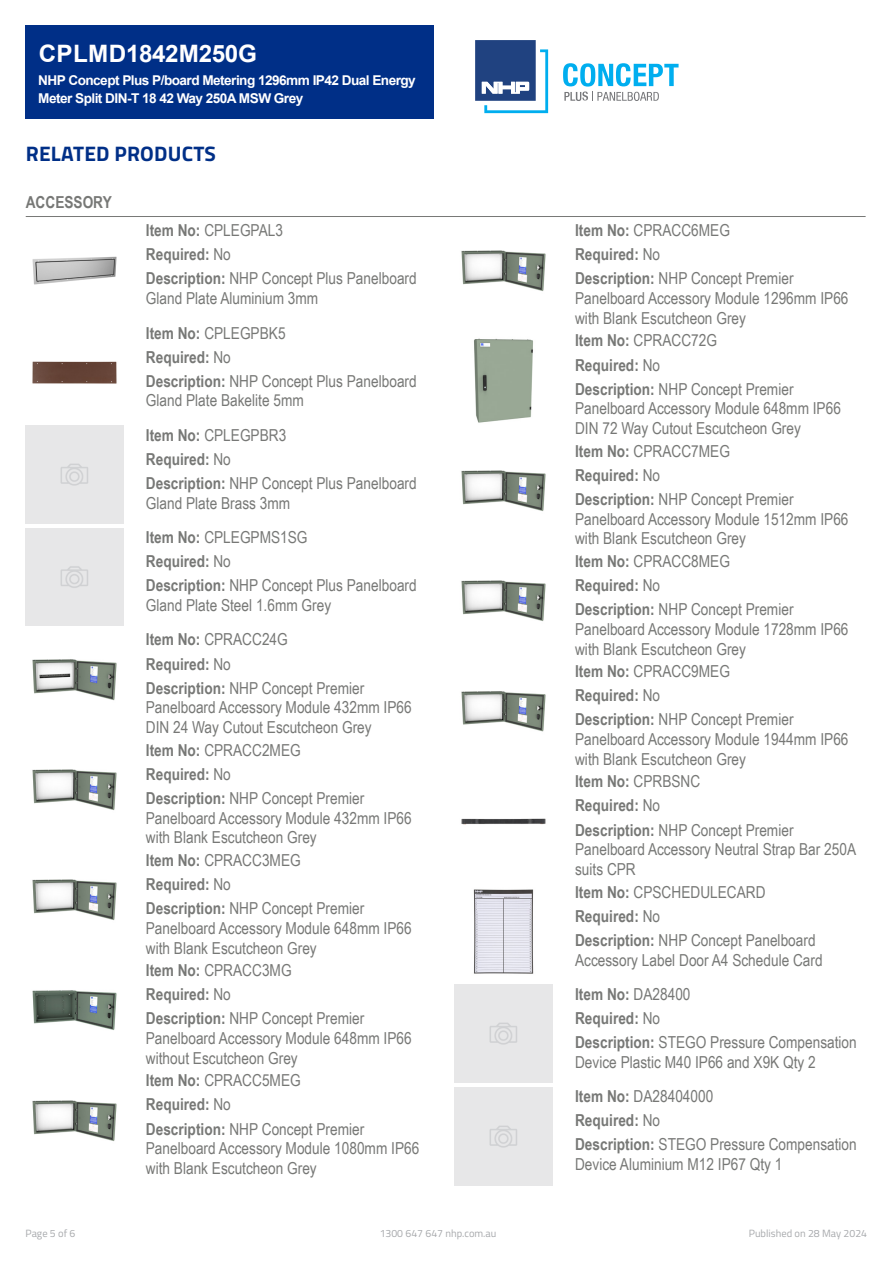
<style>
.page{position:relative;width:893px;height:1263px;background:#fff}
.page>*{position:absolute;margin:0;border:0;box-sizing:border-box;transform-origin:0 0}
.Item_Number{font:700 24px "Arial";color:#fff}
.t1{font:700 21px "Titillium";letter-spacing:.01em;color:#002f87}
.t2{font:16.5px/24px "Arial Narrow";color:#777876}
.t3{font:700 16.5px/24px "Arial Narrow";color:#777876}
.Display_Name{font:700 13.5px/18px "Arial";letter-spacing:-.04em;color:#fff}
.t4{font:10.5px "Titillium";color:#a7a9ac}
.s1{font-weight:700}
.s2{font-weight:400}
</style>
<div class="page">
<div style="left:26px;top:26px;width:408px;height:93px;background:#002f87"></div>
<hr style="left:26px;top:216px;width:840px;height:1px;background:#777876">
<img style="left:32px;top:256px;width:85px;height:29px">
<img style="left:32px;top:361px;width:85px;height:23px">
<div style="left:26px;top:426px;width:98px;height:98px;background:#e7e7e8"></div>
<div style="left:26px;top:528px;width:98px;height:98px;background:#e7e7e8"></div>
<img style="left:32px;top:659px;width:85px;height:42px">
<img style="left:32px;top:769px;width:85px;height:41px">
<img style="left:32px;top:879px;width:85px;height:41px">
<img style="left:32px;top:990px;width:85px;height:40px">
<img style="left:32px;top:1100px;width:85px;height:41px">
<img style="left:461px;top:250px;width:85px;height:41px">
<img style="left:474px;top:338px;width:59px;height:85px">
<img style="left:461px;top:470px;width:85px;height:41px">
<img style="left:461px;top:580px;width:85px;height:41px">
<img style="left:461px;top:691px;width:85px;height:41px">
<img style="left:461px;top:818px;width:85px;height:7px">
<img style="left:473px;top:889px;width:61px;height:85px">
<div style="left:455px;top:985px;width:98px;height:98px;background:#e7e7e8"></div>
<div style="left:455px;top:1087px;width:98px;height:98px;background:#e7e7e8"></div>
<svg style="left:475px;top:40px;width:73px;height:73px"></svg>
<svg style="left:563px;top:63px;width:116px;height:38px"></svg>
<p class="Item_Number" style="left:39px;top:37px;width:220px">CPLMD1842M250G</p>
<p class="Display_Name" style="left:38px;top:71px;width:379px">NHP Concept Plus P/board Metering 1296mm IP42 Dual Energy<br>Meter Split DIN-T 18 42 Way 250A MSW Grey</p>
<p class="t1" style="left:26px;top:137px;width:192px">RELATED PRODUCTS</p>
<p class="t3" style="left:26px;top:189px;width:88px">ACCESSORY</p>
<p class="t2" style="left:146px;top:218px;width:272px"><span class="s1">Item No:</span> CPLEGPAL3<br><span class="s1">Required:</span> No<br><span class="s1">Description:</span> NHP Concept Plus Panelboard</p>
<p class="t2" style="left:146px;top:281px;width:174px;line-height:34.3px">Gland Plate Aluminium 3mm<br><span class="s1">Item No:</span> CPLEGPBK5</p>
<p class="t2" style="left:146px;top:344px;width:272px"><span class="s1">Required:</span> No<br><span class="s1">Description:</span> NHP Concept Plus Panelboard</p>
<p class="t2" style="left:146px;top:383px;width:159px;line-height:34.3px">Gland Plate Bakelite 5mm<br><span class="s1">Item No:</span> CPLEGPBR3</p>
<p class="t2" style="left:146px;top:446px;width:272px"><span class="s1">Required:</span> No<br><span class="s1">Description:</span> NHP Concept Plus Panelboard</p>
<p class="t2" style="left:146px;top:485px;width:163px;line-height:34.3px">Gland Plate Brass 3mm<br><span class="s1">Item No:</span> CPLEGPMS1SG</p>
<p class="t2" style="left:146px;top:549px;width:272px"><span class="s1">Required:</span> No<br><span class="s1">Description:</span> NHP Concept Plus Panelboard</p>
<p class="t2" style="left:146px;top:587px;width:187px;line-height:34.3px">Gland Plate Steel 1.6mm Grey<br><span class="s1">Item No:</span> CPRACC24G</p>
<p class="t3" style="left:146px;top:651px;width:220px">Required: <span class="s2">No<br></span>Description: <span class="s2">NHP Concept Premier</span></p>
<p class="t2" style="left:146px;top:697px;width:267px;line-height:19.8px">Panelboard Accessory Module 432mm IP66<br>DIN 24 Way Cutout Escutcheon Grey</p>
<p class="t2" style="left:146px;top:737px;width:220px"><span class="s1">Item No:</span> CPRACC2MEG<br><span class="s1">Required:</span> No<br><span class="s1">Description:</span> NHP Concept Premier</p>
<p class="t2" style="left:146px;top:807px;width:267px;line-height:19.8px">Panelboard Accessory Module 432mm IP66 with Blank Escutcheon Grey</p>
<p class="t2" style="left:146px;top:847px;width:220px"><span class="s1">Item No:</span> CPRACC3MEG<br><span class="s1">Required:</span> No<br><span class="s1">Description:</span> NHP Concept Premier</p>
<p class="t2" style="left:146px;top:917px;width:267px;line-height:19.8px">Panelboard Accessory Module 648mm IP66 with Blank Escutcheon Grey</p>
<p class="t3" style="left:146px;top:957px;width:220px">Item No: <span class="s2">CPRACC3MG<br></span>Required: <span class="s2">No<br></span>Description: <span class="s2">NHP Concept Premier</span></p>
<p class="t2" style="left:146px;top:1028px;width:267px;line-height:19.8px">Panelboard Accessory Module 648mm IP66 without Escutcheon Grey</p>
<p class="t2" style="left:146px;top:1068px;width:220px"><span class="s1">Item No:</span> CPRACC5MEG<br><span class="s1">Required:</span> No<br><span class="s1">Description:</span> NHP Concept Premier</p>
<p class="t2" style="left:146px;top:1138px;width:275px;line-height:19.8px">Panelboard Accessory Module 1080mm IP66 with Blank Escutcheon Grey</p>
<p class="t2" style="left:575px;top:218px;width:220px"><span class="s1">Item No:</span> CPRACC6MEG<br><span class="s1">Required:</span> No<br><span class="s1">Description:</span> NHP Concept Premier</p>
<p class="t2" style="left:575px;top:288px;width:275px;line-height:19.8px">Panelboard Accessory Module 1296mm IP66 with Blank Escutcheon Grey</p>
<p class="t3" style="left:575px;top:328px;width:220px">Item No: <span class="s2">CPRACC72G<br></span>Required: <span class="s2">No<br></span>Description: <span class="s2">NHP Concept Premier</span></p>
<p class="t2" style="left:575px;top:398px;width:267px;line-height:19.8px">Panelboard Accessory Module 648mm IP66<br>DIN 72 Way Cutout Escutcheon Grey</p>
<p class="t2" style="left:575px;top:438px;width:220px"><span class="s1">Item No:</span> CPRACC7MEG<br><span class="s1">Required:</span> No<br><span class="s1">Description:</span> NHP Concept Premier</p>
<p class="t2" style="left:575px;top:508px;width:275px;line-height:19.8px">Panelboard Accessory Module 1512mm IP66 with Blank Escutcheon Grey</p>
<p class="t2" style="left:575px;top:548px;width:220px"><span class="s1">Item No:</span> CPRACC8MEG<br><span class="s1">Required:</span> No<br><span class="s1">Description:</span> NHP Concept Premier</p>
<p class="t2" style="left:575px;top:618px;width:275px;line-height:19.8px">Panelboard Accessory Module 1728mm IP66 with Blank Escutcheon Grey</p>
<p class="t2" style="left:575px;top:659px;width:220px"><span class="s1">Item No:</span> CPRACC9MEG<br><span class="s1">Required:</span> No<br><span class="s1">Description:</span> NHP Concept Premier</p>
<p class="t2" style="left:575px;top:729px;width:275px;line-height:19.8px">Panelboard Accessory Module 1944mm IP66 with Blank Escutcheon Grey</p>
<p class="t3" style="left:575px;top:769px;width:220px">Item No: <span class="s2">CPRBSNC<br></span>Required: <span class="s2">No<br></span>Description: <span class="s2">NHP Concept Premier</span></p>
<p class="t2" style="left:575px;top:839px;width:283px;line-height:19.8px">Panelboard Accessory Neutral Strap Bar 250A suits CPR</p>
<p class="t2" style="left:575px;top:879px;width:242px"><span class="s1">Item No:</span> CPSCHEDULECARD<br><span class="s1">Required:</span> No<br><span class="s1">Description:</span> NHP Concept Panelboard</p>
<p class="t2" style="left:575px;top:942px;width:249px;line-height:34.3px">Accessory Label Door A4 Schedule Card<br><span class="s1">Item No:</span> DA28400</p>
<p class="t2" style="left:575px;top:1005px;width:283px"><span class="s1">Required:</span> No<br><span class="s1">Description:</span> STEGO Pressure Compensation</p>
<p class="t2" style="left:575px;top:1044px;width:242px;line-height:34.3px">Device Plastic M40 IP66 and X9K Qty 2<br><span class="s1">Item No:</span> DA28404000</p>
<p class="t2" style="left:575px;top:1108px;width:283px"><span class="s1">Required:</span> No<br><span class="s1">Description:</span> STEGO Pressure Compensation</p>
<p class="t2" style="left:575px;top:1152px;width:209px">Device Aluminium M12 IP67 Qty 1</p>
<p class="t4" style="left:26px;top:1226px;width:51px">Page 5 of 6</p>
<p class="t4" style="left:380px;top:1226px;width:118px">1300 647 647 nhp.com.au</p>
<p class="t4" style="left:749px;top:1226px;width:120px">Published on 28 May 2024</p>
</div>
